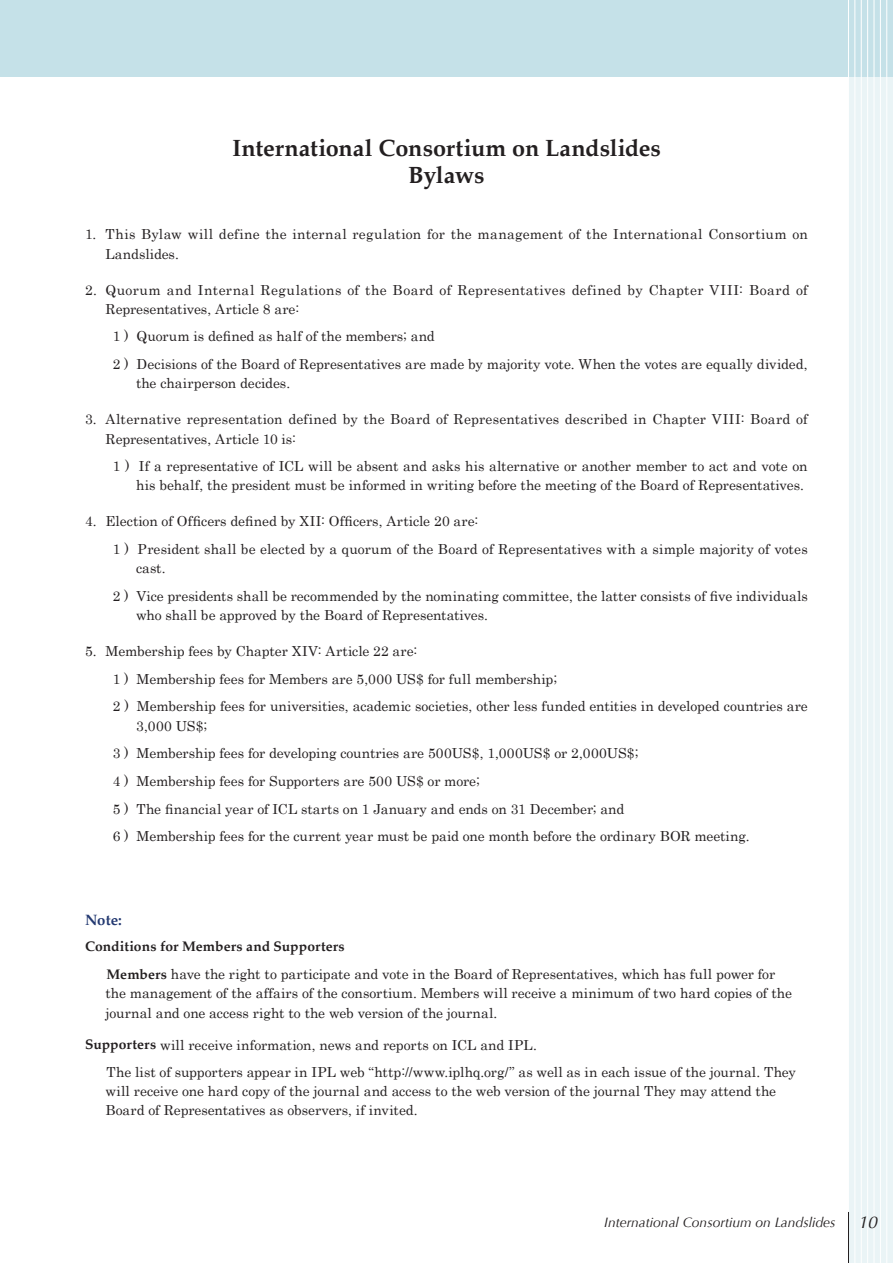
<style>
.page{position:relative;width:893px;height:1263px;background:#fff}
.page>*{position:absolute;margin:0;border:0;box-sizing:border-box;transform-origin:0 0}
.t1{font:700 23.4px/27.6px "Palatino";color:#231f20;text-align:center}
.t2{font:italic 16.95px "Optima";color:#231f20}
.t3{font:700 14.85px "Palatino";color:#233971}
.t4{font:13.8px/27.6px "Century";color:#231f20}
.t5{font:13.8px/19.2px "Century";letter-spacing:.025em;color:#231f20}
.t6{font:13.8px/19.2px "Century";letter-spacing:.02em;color:#231f20}
.t7{font:italic 13.8px "Optima";color:#231f20}
.s1{font-family:"Koz Min Pro"}
.s2{font-family:"Palatino";font-weight:700}
</style>
<div class="page">
<div style="left:848px;top:0;width:45px;height:1263px;background:#eaf4f6"></div>
<div style="left:0;top:0;width:893px;height:77px;background:#c5e1e8"></div>
<hr style="left:886px;top:0;width:1px;height:1263px;background:#fff">
<hr style="left:880px;top:0;width:1px;height:1263px;background:#fff">
<hr style="left:874px;top:0;width:1px;height:1263px;background:#fff">
<hr style="left:867px;top:0;width:1px;height:1263px;background:#fff">
<hr style="left:861px;top:0;width:1px;height:1263px;background:#fff">
<hr style="left:855px;top:0;width:1px;height:1263px;background:#fff">
<hr style="left:848px;top:0;width:1px;height:1263px;background:#fff">
<hr style="left:848px;top:1212px;width:1px;height:51px;background:#231f20">
<p class="t1" style="left:232px;top:133px;width:430px">International Consortium on Landslides<br>Bylaws</p>
<p class="t6" style="left:105px;top:224px;width:704px;text-indent:-20px">1. This Bylaw will define the internal regulation for the management of the International Consortium on<br>Landslides.</p>
<p class="t5" style="left:105px;top:279px;width:704px;text-indent:-20px">2. Quorum and Internal Regulations of the Board of Representatives defined by Chapter VIII: Board of<br>Representatives, Article 8 are:</p>
<p class="t4" style="left:85px;top:321px;width:724px"><span class="s1">　　</span>1 ) Quorum is defined as half of the members; and<br><span class="s1">　　</span>2 ) Decisions of the Board of Representatives are made by majority vote. When the votes are equally divided,</p>
<p class="t4" style="left:136px;top:368px;width:156px">the chairperson decides.</p>
<p class="t4" style="left:105px;top:409px;width:704px;line-height:19.2px;text-indent:-20px">3. Alternative representation defined by the Board of Representatives described in Chapter VIII: Board of<br>Representatives, Article 10 is:</p>
<p class="t4" style="left:85px;top:455px;width:724px;line-height:19.2px;text-align:right"><span class="s1">　　</span>1 ) If a representative of ICL will be absent and asks his alternative or another member to act and vote on his behalf, the president must be informed in writing before the meeting of the Board of Representatives.</p>
<p class="t4" style="left:85px;top:506px;width:724px">4. Election of Officers defined by XII: Officers, Article 20 are:<br><span class="s1">　　</span>1 ) President shall be elected by a quorum of the Board of Representatives with a simple majority of votes</p>
<p class="t4" style="left:85px;top:553px;width:724px;text-indent:51px">cast.<br><span class="s1">　　</span>2 ) Vice presidents shall be recommended by the nominating committee, the latter consists of five individuals</p>
<p class="t4" style="left:136px;top:600px;width:353px">who shall be approved by the Board of Representatives.</p>
<p class="t4" style="left:85px;top:636px;width:724px">5. Membership fees by Chapter XIV: Article 22 are:<br><span class="s1">　　</span>1 ) Membership fees for Members are 5,000 US$ for full membership;<br><span class="s1">　　</span>2 ) Membership fees for universities, academic societies, other less funded entities in developed countries are</p>
<p class="t4" style="left:85px;top:711px;width:666px;text-indent:51px">3,000 US$;<br><span class="s1">　　</span>3 ) Membership fees for developing countries are 500US$, 1,000US$ or 2,000US$;<br><span class="s1">　　</span>4 ) Membership fees for Supporters are 500 US$ or more;<br><span class="s1">　　</span>5 ) The financial year of ICL starts on 1 January and ends on 31 December; and<br><span class="s1">　　</span>6 ) Membership fees for the current year must be paid one month before the ordinary BOR meeting.</p>
<p class="t3" style="left:85px;top:907px;width:38px">Note:</p>
<p class="t4" style="left:107px;top:931px;width:670px;text-indent:-22px"><span class="s2">Conditions for Members and Supporters<br>Members</span> have the right to participate and vote in the Board of Representatives, which has full power for</p>
<p class="t4" style="left:105px;top:983px;width:688px;line-height:19.2px">the management of the affairs of the consortium. Members will receive a minimum of two hard copies of the journal and one access right to the web version of the journal.</p>
<p class="t4" style="left:107px;top:1029px;width:691px;text-indent:-22px"><span class="s2">Supporters</span> will receive information, news and reports on ICL and IPL.<br>The list of supporters appear in IPL web “http://www.iplhq.org/” as well as in each issue of the journal. They</p>
<p class="t4" style="left:105px;top:1080px;width:672px;line-height:19.2px">will receive one hard copy of the journal and access to the web version of the journal They may attend the<br>Board of Representatives as observers, if invited.</p>
<p class="t7" style="left:604px;top:1214px;width:233px">International Consortium on Landslides</p>
<p class="t2" style="left:858px;top:1213px;width:25px">10</p>
</div>
